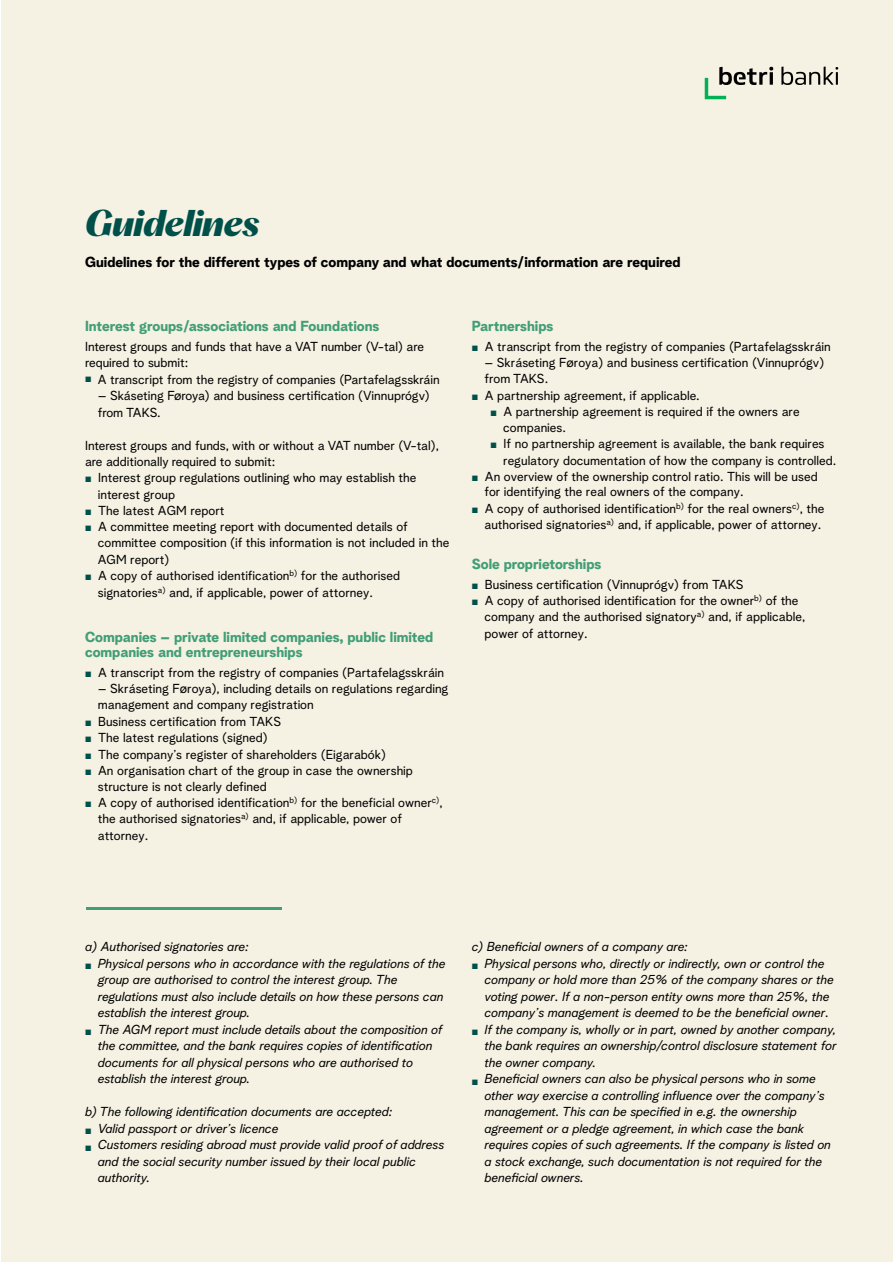
<style>
.page{position:relative;width:893px;height:1263px;background:#fff}
.page>*{position:absolute;margin:0;border:0;box-sizing:border-box;transform-origin:0 0}
.t1{font:italic 36.45px "Albra Sans Bold";color:#00504a}
.t2{font:700 14.25px/15px "Albra Grotesk";color:#419e76}
.t3{font:700 14.25px "Albra Grotesk";color:#000}
.t4{font:12.75px/16.5px "Albra Grotesk";color:#000}
.t5{font:italic 12.75px/16.5px "Albra Grotesk";color:#000}
.s1{font-size:7.5px;color:#00504a}
</style>
<div class="page">
<div style="left:1px;top:1px;width:891px;height:1261px;background:#f5f1e3"></div>
<svg style="left:705px;top:67px;width:68px;height:32px"></svg>
<svg style="left:781px;top:67px;width:57px;height:18px"></svg>
<hr style="left:86px;top:907px;width:196px;height:3px;background:#419e76">
<h1 class="t1" style="left:85px;top:195px;width:176px">Guidelines</h1>
<p class="t3" style="left:85px;top:250px;width:597px">Guidelines for the different types of company and what documents/information are required</p>
<p class="t2" style="left:85px;top:317px;width:296px">Interest groups/associations and Foundations</p>
<p class="t4" style="left:85px;top:337px;width:341px">Interest groups and funds that have a VAT number (V-tal) are required to submit:</p>
<p class="t4" style="left:85px;top:370px;width:356px"><span class="s1">■</span> A transcript from the registry of companies (Partafelagsskráin</p>
<p class="t4" style="left:98px;top:386px;width:333px">– Skáseting Føroya) and business certification (Vinnuprógv) from TAKS.</p>
<p class="t4" style="left:85px;top:436px;width:355px">Interest groups and funds, with or without a VAT number (V-tal), are additionally required to submit:</p>
<p class="t4" style="left:98px;top:468px;width:320px;text-indent:-13px"><span class="s1">■</span> Interest group regulations outlining who may establish the interest group</p>
<p class="t4" style="left:85px;top:501px;width:141px"><span class="s1">■</span> The latest AGM report</p>
<p class="t4" style="left:98px;top:517px;width:353px;text-indent:-13px"><span class="s1">■</span> A committee meeting report with documented details of committee composition (if this information is not included in the<br>AGM report)</p>
<p class="t4" style="left:98px;top:566px;width:304px;text-indent:-13px"><span class="s1">■</span> A copy of authorised identification<sup>b)</sup> for the authorised signatories<sup>a)</sup> and, if applicable, power of attorney.</p>
<p class="t2" style="left:85px;top:628px;width:350px">Companies – private limited companies, public limited companies and entrepreneurships</p>
<p class="t4" style="left:85px;top:663px;width:361px"><span class="s1">■</span> A transcript from the registry of companies (Partafelagsskráin</p>
<p class="t4" style="left:98px;top:679px;width:352px">– Skráseting Føroya), including details on regulations regarding management and company registration</p>
<p class="t4" style="left:85px;top:712px;width:198px"><span class="s1">■</span> Business certification from TAKS</p>
<p class="t4" style="left:85px;top:728px;width:184px"><span class="s1">■</span> The latest regulations (signed)</p>
<p class="t4" style="left:85px;top:745px;width:302px"><span class="s1">■</span> The company’s register of shareholders (Eigarabók)</p>
<p class="t4" style="left:98px;top:761px;width:317px;text-indent:-13px"><span class="s1">■</span> An organisation chart of the group in case the ownership structure is not clearly defined</p>
<p class="t4" style="left:98px;top:793px;width:346px;text-indent:-13px"><span class="s1">■</span> A copy of authorised identification<sup>b)</sup> for the beneficial owner<sup>c)</sup>, the authorised signatories<sup>a)</sup> and, if applicable, power of attorney.</p>
<p class="t2" style="left:472px;top:317px;width:83px">Partnerships</p>
<p class="t4" style="left:472px;top:337px;width:361px"><span class="s1">■</span> A transcript from the registry of companies (Partafelagsskráin</p>
<p class="t4" style="left:484px;top:353px;width:341px">– Skráseting Føroya) and business certification (Vinnuprógv) from TAKS.</p>
<p class="t4" style="left:472px;top:386px;width:230px"><span class="s1">■</span> A partnership agreement, if applicable.</p>
<p class="t4" style="left:503px;top:402px;width:298px;text-indent:-13px"><span class="s1">■</span> A partnership agreement is required if the owners are companies.</p>
<p class="t4" style="left:503px;top:434px;width:335px;text-indent:-13px"><span class="s1">■</span> If no partnership agreement is available, the bank requires regulatory documentation of how the company is controlled.</p>
<p class="t4" style="left:484px;top:468px;width:335px;line-height:15.3px;text-indent:-13px"><span class="s1">■</span> An overview of the ownership control ratio. This will be used for identifying the real owners of the company.</p>
<p class="t4" style="left:472px;top:499px;width:354px;text-align:right"><span class="s1">■</span> A copy of authorised identification<sup>b)</sup> for the real owners<sup>c)</sup>, the authorised signatories<sup>a)</sup> and, if applicable, power of attorney.</p>
<p class="t2" style="left:472px;top:555px;width:131px">Sole proprietorships</p>
<p class="t4" style="left:472px;top:575px;width:273px"><span class="s1">■</span> Business certification (Vinnuprógv) from TAKS</p>
<p class="t4" style="left:484px;top:591px;width:322px;text-indent:-13px"><span class="s1">■</span> A copy of authorised identification for the owner<sup>b)</sup> of the company and the authorised signatory<sup>a)</sup> and, if applicable, power of attorney.</p>
<p class="t5" style="left:85px;top:937px;width:165px">a) Authorised signatories are:</p>
<p class="t5" style="left:98px;top:953px;width:349px;text-indent:-13px"><sub>■</sub> Physical persons who in accordance with the regulations of the group are authorised to control the interest group. The regulations must also include details on how these persons can establish the interest group.</p>
<p class="t5" style="left:98px;top:1019px;width:346px;text-indent:-13px"><sub>■</sub> The AGM report must include details about the composition of the committee, and the bank requires copies of identification documents for all physical persons who are authorised to establish the interest group.</p>
<p class="t5" style="left:85px;top:1102px;width:309px">b) The following identification documents are accepted:</p>
<p class="t5" style="left:85px;top:1118px;width:195px"><sub>■</sub> Valid passport or driver’s licence</p>
<p class="t5" style="left:98px;top:1135px;width:348px;text-indent:-13px"><sub>■</sub> Customers residing abroad must provide valid proof of address and the social security number issued by their local public authority.</p>
<p class="t5" style="left:472px;top:937px;width:218px">c) Beneficial owners of a company are:</p>
<p class="t5" style="left:484px;top:953px;width:351px;text-indent:-13px"><sub>■</sub> Physical persons who, directly or indirectly, own or control the company or hold more than 25% of the company shares or the voting power. If a non-person entity owns more than 25%, the company’s management is deemed to be the beneficial owner.</p>
<p class="t5" style="left:484px;top:1019px;width:354px;text-align:justify;text-indent:-13px"><sub>■</sub> If the company is, wholly or in part, owned by another company, the bank requires an ownership/control disclosure statement for the owner company.</p>
<p class="t5" style="left:484px;top:1069px;width:348px;text-indent:-13px"><sub>■</sub> Beneficial owners can also be physical persons who in some other way exercise a controlling influence over the company’s management. This can be specified in e.g. the ownership agreement or a pledge agreement, in which case the bank requires copies of such agreements. If the company is listed on a stock exchange, such documentation is not required for the beneficial owners.</p>
</div>
